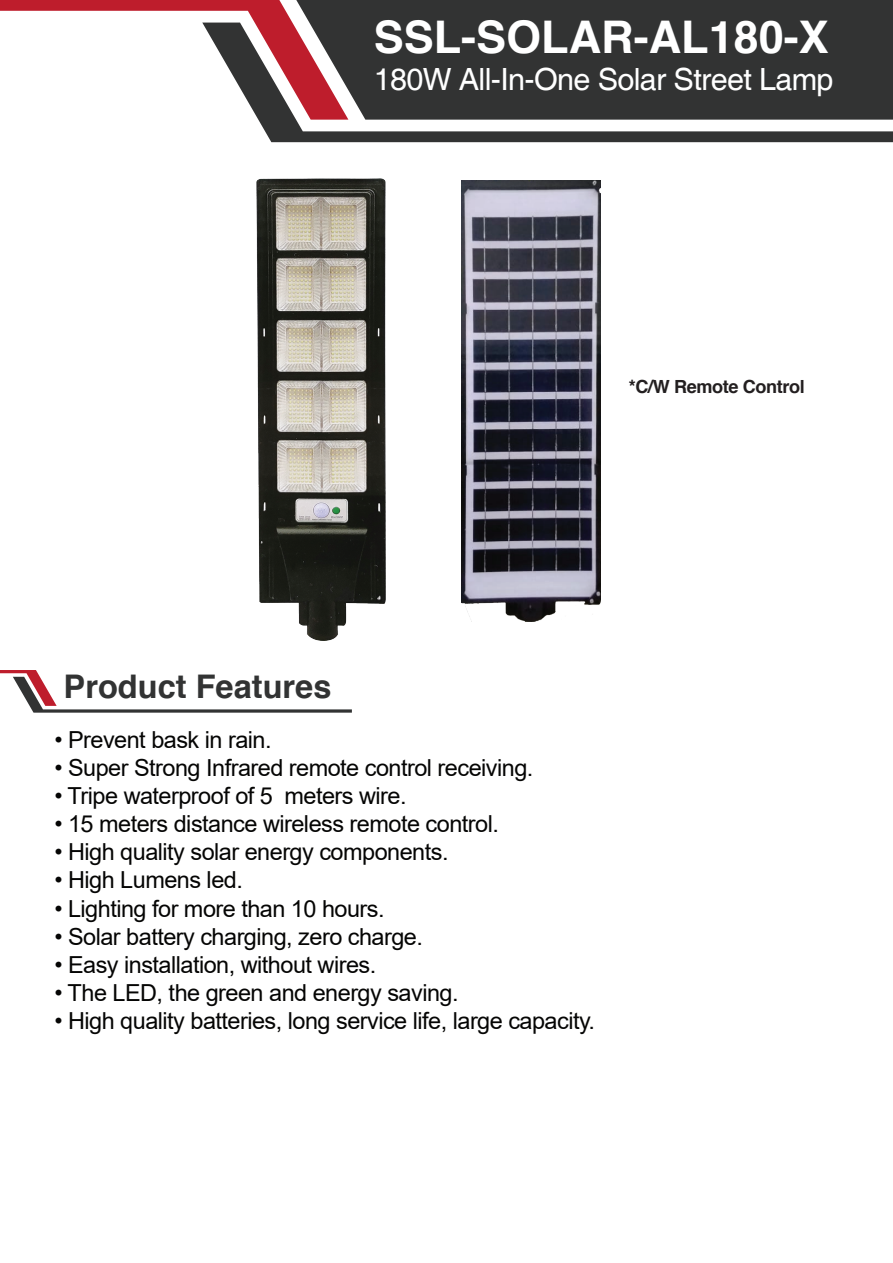
<style>
.page{position:relative;width:893px;height:1263px;background:#fff}
.page>*{position:absolute;margin:0;border:0;box-sizing:border-box;transform-origin:0 0}
.t1{font:700 45px "Helvetica";color:#fff}
.t2{font:700 32.55px "Helvetica";color:#323333}
.t3{font:30.6px "Helvetica";letter-spacing:-.02em;color:#fff}
.t4{font:23.4px "Arial";letter-spacing:-.02em;color:#050504}
.t5{font:700 18.15px "Helvetica";letter-spacing:-.02em;color:#231f20}
</style>
<div class="page">
<svg style="left:258px;top:120px;width:635px;height:22px"></svg>
<svg style="left:0;top:0;width:296px;height:120px"></svg>
<div style="left:296px;top:0;width:597px;height:120px;background:#323333"></div>
<svg style="left:0;top:670px;width:352px;height:43px"></svg>
<img style="left:257px;top:179px;width:128px;height:461px">
<img style="left:461px;top:181px;width:139px;height:441px">
<h1 class="t1" style="left:374px;top:9px;width:457px">SSL-SOLAR-AL180-X</h1>
<h3 class="t3" style="left:374px;top:62px;width:461px">180W All-In-One Solar Street Lamp</h3>
<p class="t5" style="left:629px;top:375px;width:177px">*C/W Remote Control</p>
<h2 class="t2" style="left:64px;top:666px;width:269px">Product Features</h2>
<p class="t4" style="left:54px;top:723px;width:219px">• Prevent bask in rain.</p>
<p class="t4" style="left:54px;top:751px;width:480px">• Super Strong Infrared remote control receiving.</p>
<p class="t4" style="left:54px;top:779px;width:354px">• Tripe waterproof of 5 meters wire.</p>
<p class="t4" style="left:54px;top:808px;width:446px">• 15 meters distance wireless remote control.</p>
<p class="t4" style="left:54px;top:836px;width:396px">• High quality solar energy components.</p>
<p class="t4" style="left:54px;top:864px;width:190px">• High Lumens led.</p>
<p class="t4" style="left:54px;top:892px;width:332px">• Lighting for more than 10 hours.</p>
<p class="t4" style="left:54px;top:920px;width:370px">• Solar battery charging, zero charge.</p>
<p class="t4" style="left:54px;top:948px;width:323px">• Easy installation, without wires.</p>
<p class="t4" style="left:54px;top:977px;width:406px">• The LED, the green and energy saving.</p>
<p class="t4" style="left:54px;top:1005px;width:542px">• High quality batteries, long service life, large capacity.</p>
</div>
